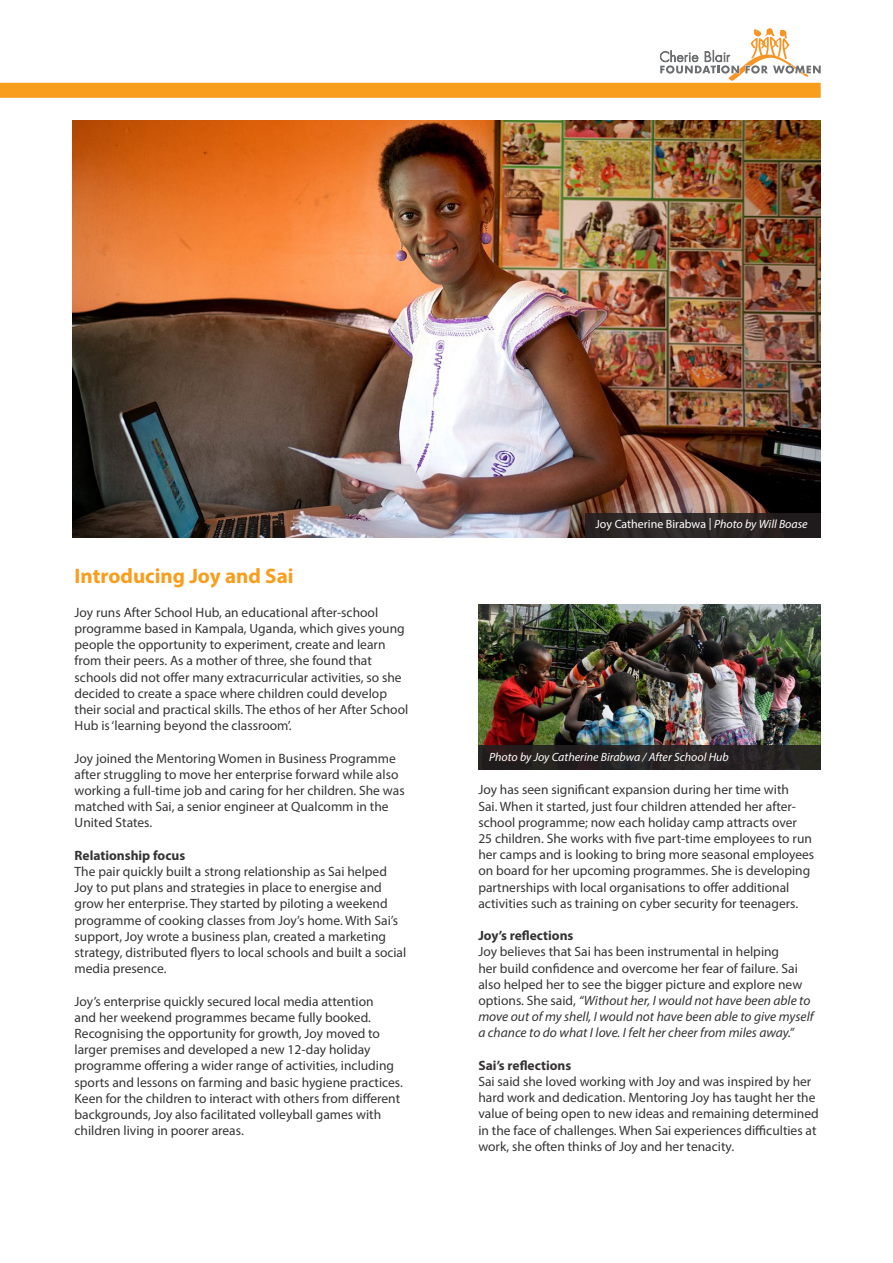
<style>
.page{position:relative;width:893px;height:1263px;background:#fff}
.page>*{position:absolute;margin:0;border:0;box-sizing:border-box;transform-origin:0 0}
.t1{font:700 21px "Myriad Pro";color:#f99d1c}
.t2{font:13.5px/16.2px "Myriad Pro";color:#363435}
.t3{font:700 13.5px "Myriad Pro";color:#363435}
.t4{font:italic 12px "Myriad Pro";color:#fff}
.t5{font:12px "Myriad Pro";color:#fff}
.s1{font-style:italic}
</style>
<div class="page">
<div style="left:0;top:83px;width:821px;height:15px;background:#f99d1c"></div>
<img style="left:72px;top:120px;width:749px;height:417px">
<img style="left:478px;top:605px;width:343px;height:141px">
<div style="left:585px;top:513px;width:236px;height:24px;background:#2b2424"></div>
<div style="left:478px;top:746px;width:343px;height:24px;background:#231f20"></div>
<svg style="left:660px;top:28px;width:161px;height:53px"></svg>
<h1 class="t1" style="left:75px;top:562px;width:221px">Introducing Joy and Sai</h1>
<p class="t2" style="left:75px;top:604px;width:335px">Joy runs After School Hub, an educational after-school programme based in Kampala, Uganda, which gives young people the opportunity to experiment, create and learn from their peers. As a mother of three, she found that schools did not offer many extracurricular activities, so she decided to create a space where children could develop their social and practical skills. The ethos of her After School Hub is ‘learning beyond the classroom’.</p>
<p class="t2" style="left:75px;top:750px;width:332px">Joy joined the Mentoring Women in Business Programme after struggling to move her enterprise forward while also working a full-time job and caring for her children. She was matched with Sai, a senior engineer at Qualcomm in the United States.</p>
<p class="t3" style="left:75px;top:846px;width:112px">Relationship focus</p>
<p class="t2" style="left:75px;top:863px;width:333px">The pair quickly built a strong relationship as Sai helped Joy to put plans and strategies in place to energise and grow her enterprise. They started by piloting a weekend programme of cooking classes from Joy’s home. With Sai’s support, Joy wrote a business plan, created a marketing strategy, distributed flyers to local schools and built a social media presence.</p>
<p class="t2" style="left:75px;top:993px;width:330px">Joy’s enterprise quickly secured local media attention<br>and her weekend programmes became fully booked.<br>Recognising the opportunity for growth, Joy moved to larger premises and developed a new 12-day holiday programme offering a wider range of activities, including sports and lessons on farming and basic hygiene practices.<br>Keen for the children to interact with others from different backgrounds, Joy also facilitated volleyball games with children living in poorer areas.</p>
<p class="t5" style="left:596px;top:517px;width:214px">Joy Catherine Birabwa | <span class="s1">Photo by Will Boase</span></p>
<p class="t4" style="left:489px;top:749px;width:241px">Photo by Joy Catherine Birabwa / After School Hub</p>
<p class="t2" style="left:478px;top:781px;width:337px">Joy has seen significant expansion during her time with<br>Sai. When it started, just four children attended her after&shy;school programme; now each holiday camp attracts over<br>25 children. She works with five part-time employees to run her camps and is looking to bring more seasonal employees on board for her upcoming programmes. She is developing partnerships with local organisations to offer additional activities such as training on cyber security for teenagers.</p>
<p class="t3" style="left:478px;top:927px;width:97px">Joy’s reflections</p>
<p class="t2" style="left:478px;top:943px;width:337px">Joy believes that Sai has been instrumental in helping<br>her build confidence and overcome her fear of failure. Sai also helped her to see the bigger picture and explore new options. She said, <span class="s1">“Without her, I would not have been able to move out of my shell, I would not have been able to give myself a chance to do what I love. I felt her cheer from miles away.”</span></p>
<p class="t3" style="left:478px;top:1056px;width:94px">Sai’s reflections</p>
<p class="t2" style="left:478px;top:1073px;width:342px">Sai said she loved working with Joy and was inspired by her hard work and dedication. Mentoring Joy has taught her the value of being open to new ideas and remaining determined in the face of challenges. When Sai experiences difficulties at work, she often thinks of Joy and her tenacity.</p>
</div>
